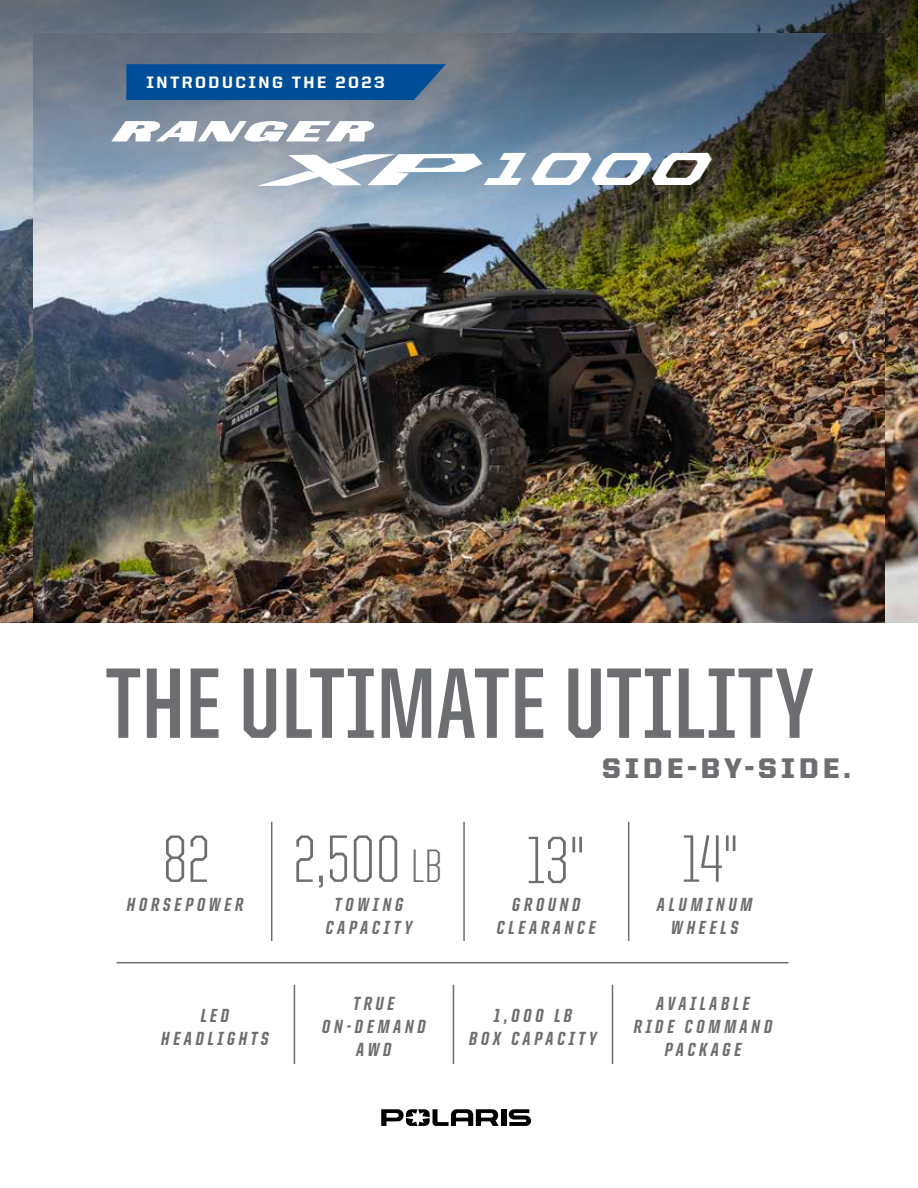
<style>
.page{position:relative;width:918px;height:1188px;background:#fff}
.page>*{position:absolute;margin:0;border:0;box-sizing:border-box;transform-origin:0 0}
.t1{font:700 100.5px "United Sans Cond";letter-spacing:.01em;color:#6d6e71}
.t2{font:300 67.2px "United Sans Cond";color:#6d6e71}
.t3{font:italic 900 46.5px "United Italic Ext";color:#fff}
.t4{font:900 28.5px "United Sans Reg";letter-spacing:.15em;color:#6d6e71}
.t5{font:800 19.05px/23px "United Italic Cond";letter-spacing:.2em;color:#6d6e71;text-align:center}
.t6{font:800 16.5px "United Sans Reg";letter-spacing:.15em;color:#fff}
.s1{font-size:47.1px}
</style>
<div class="page">
<img style="left:0;top:267px;width:918px;height:355px">
<img style="left:34px;top:267px;width:850px;height:355px">
<img style="left:0;top:0;width:918px;height:267px">
<svg style="left:111px;top:121px;width:263px;height:21px"></svg>
<div style="left:501px;top:1109px;width:5px;height:17px;background:#000"></div>
<svg style="left:509px;top:1109px;width:22px;height:17px"></svg>
<svg style="left:381px;top:1109px;width:118px;height:17px"></svg>
<hr style="left:294px;top:985px;width:1px;height:79px;background:#6d6e71">
<hr style="left:453px;top:985px;width:1px;height:79px;background:#6d6e71">
<hr style="left:612px;top:985px;width:1px;height:79px;background:#6d6e71">
<hr style="left:117px;top:962px;width:671px;height:1px;background:#6d6e71">
<hr style="left:628px;top:822px;width:1px;height:119px;background:#6d6e71">
<hr style="left:463px;top:822px;width:2px;height:119px;background:#6d6e71">
<hr style="left:271px;top:822px;width:1px;height:119px;background:#6d6e71">
<svg style="left:126px;top:64px;width:320px;height:36px;background:#065097"></svg>
<svg style="left:257px;top:154px;width:226px;height:32px"></svg>
<p class="t6" style="left:146px;top:74px;width:240px">INTRODUCING THE 2023</p>
<h3 class="t3" style="left:483px;top:141px;width:245px">1000</h3>
<h1 class="t1" style="left:106px;top:652px;width:710px">THE ULTIMATE UTILITY</h1>
<h3 class="t4" style="left:602px;top:752px;width:250px">SIDE-BY-SIDE.</h3>
<h2 class="t2" style="left:293px;top:825px;width:151px">2,500 <span class="s1">lb</span></h2>
<p class="t5" style="left:326px;top:893px;width:88px">TOWING<br>CAPACITY</p>
<p class="t5" style="left:497px;top:893px;width:101px">GROUND<br>CLEARANCE</p>
<h2 class="t2" style="left:163px;top:825px;width:48px">82</h2>
<h2 class="t2" style="left:526px;top:827px;width:61px">13"</h2>
<p class="t5" style="left:127px;top:893px;width:118px">HORSEPOWER</p>
<h2 class="t2" style="left:681px;top:825px;width:59px">14"</h2>
<p class="t5" style="left:657px;top:893px;width:97px">ALUMINUM<br>WHEELS</p>
<p class="t5" style="left:161px;top:1004px;width:109px">LED<br>HEADLIGHTS</p>
<p class="t5" style="left:322px;top:992px;width:105px">TRUE<br>ON-DEMAND<br>AWD</p>
<p class="t5" style="left:469px;top:1004px;width:129px">1,000 LB<br>BOX CAPACITY</p>
<p class="t5" style="left:634px;top:992px;width:140px">AVAILABLE<br>RIDE COMMAND<br>PACKAGE</p>
</div>
